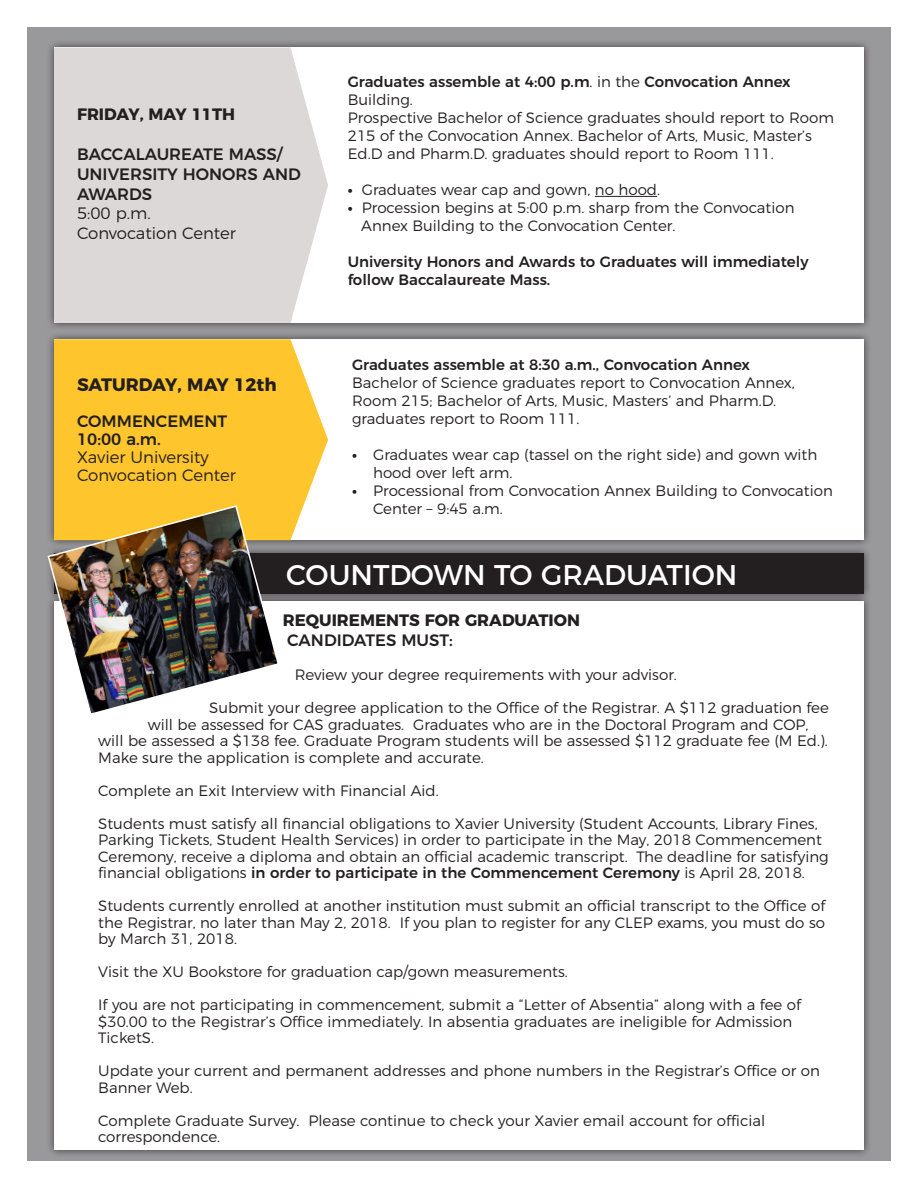
<style>
.page{position:relative;width:918px;height:1188px;background:#fff}
.page>*{position:absolute;margin:0;border:0;box-sizing:border-box;transform-origin:0 0}
.t1{font:28.5px "Montserrat";color:#fff}
.t2{font:700 18px "Montserrat";color:#231f20}
.t3{font:500 16.5px/19.8px "Montserrat";color:#231f20}
.t4{font:300 16.5px "Montserrat";color:#231f20}
.t5{font:700 16.5px "Montserrat";color:#231f20}
.t6{font:300 15px/16.5px "Montserrat";color:#231f20}
.t7{font:500 15px/18px "Montserrat";color:#231f20}
.s1{font-weight:300}
.s2{font-weight:700}
.s3{font-weight:500}
</style>
<div class="page">
<div style="left:27px;top:27px;width:864px;height:1134px;background:#99989b"></div>
<div style="left:46px;top:331px;width:826px;height:218px;background:#231f20;opacity:.75"></div>
<div style="left:54px;top:339px;width:810px;height:201px;background:#fff"></div>
<div style="left:46px;top:593px;width:826px;height:566px;background:#231f20;opacity:.75"></div>
<div style="left:54px;top:602px;width:810px;height:548px;background:#fff"></div>
<svg style="left:54px;top:339px;width:274px;height:201px;fill:#ffc52d"></svg>
<div style="left:46px;top:545px;width:826px;height:57px;background:#231f20;opacity:.75"></div>
<div style="left:54px;top:554px;width:810px;height:40px;background:#231f20"></div>
<img style="left:47px;top:504px;width:233px;height:212px">
<div style="left:46px;top:39px;width:826px;height:292px;background:#231f20;opacity:.75"></div>
<div style="left:54px;top:48px;width:810px;height:275px;background:#fff"></div>
<hr style="left:595px;top:196px;width:62px;height:1px;background:#231f20">
<div style="left:54px;top:48px;width:274px;height:275px;background:#dcd8d7"></div>
<p class="t5" style="left:77px;top:101px;width:160px">FRIDAY, MAY 11TH</p>
<p class="t3" style="left:77px;top:143px;width:225px">BACCALAUREATE MASS/<br>UNIVERSITY HONORS AND<br>AWARDS</p>
<p class="t4" style="left:77px;top:201px;width:75px">5:00 p.m.</p>
<p class="t4" style="left:77px;top:220px;width:161px">Convocation Center</p>
<p class="t2" style="left:77px;top:370px;width:201px">SATURDAY, MAY 12th</p>
<p class="t3" style="left:77px;top:410px;width:152px">COMMENCEMENT</p>
<p class="t3" style="left:77px;top:428px;width:85px">10:00 a.m.</p>
<p class="t4" style="left:77px;top:444px;width:133px">Xavier University</p>
<p class="t4" style="left:77px;top:462px;width:161px">Convocation Center</p>
<p class="t7" style="left:348px;top:71px;width:445px">Graduates assemble at 4:00 p.m<span class="s1">. in the</span> Convocation Annex<br><span class="s1">Building.</span></p>
<p class="t6" style="left:348px;top:107px;width:488px;line-height:18px">Prospective Bachelor of Science graduates should report to Room<br>215 of the Convocation Annex. Bachelor of Arts, Music, Master’s<br>Ed.D and Pharm.D. graduates should report to Room 111.</p>
<p class="t6" style="left:348px;top:180px;width:314px"><span class="s2">•</span> Graduates wear cap and gown, no hood.</p>
<p class="t6" style="left:348px;top:198px;width:448px"><span class="s2">•</span> Procession begins at 5:00 p.m. sharp from the Convocation</p>
<p class="t6" style="left:361px;top:216px;width:316px">Annex Building to the Convocation Center.</p>
<p class="t7" style="left:348px;top:251px;width:462px">University Honors and Awards to Graduates will immediately follow Baccalaureate Mass.</p>
<p class="t7" style="left:352px;top:355px;width:399px">Graduates assemble at 8:30 a.m., Convocation Annex</p>
<p class="t6" style="left:352px;top:373px;width:444px;line-height:18px">Bachelor of Science graduates report to Convocation Annex,<br>Room 215; Bachelor of Arts, Music, Masters’ and Pharm.D. graduates report to Room 111.</p>
<p class="t6" style="left:373px;top:445px;width:446px;line-height:18px;text-indent:-21px"><span class="s2">•</span> Graduates wear cap (tassel on the right side) and gown with hood over left arm.</p>
<p class="t6" style="left:373px;top:481px;width:461px;line-height:18px;text-indent:-21px"><span class="s2">•</span> Processional from Convocation Annex Building to Convocation<br>Center – 9:45 a.m.</p>
<p class="t1" style="left:286px;top:552px;width:453px">COUNTDOWN TO GRADUATION</p>
<p class="t5" style="left:283px;top:607px;width:299px">REQUIREMENTS FOR GRADUATION</p>
<p class="t3" style="left:287px;top:629px;width:167px">CANDIDATES MUST:</p>
<p class="t6" style="left:295px;top:666px;width:384px">Review your degree requirements with your advisor.</p>
<p class="t6" style="left:209px;top:699px;width:621px">Submit your degree application to the Office of the Registrar. A $112 graduation fee</p>
<p class="t6" style="left:148px;top:715px;width:662px">will be assessed for CAS graduates. Graduates who are in the Doctoral Program and COP,</p>
<p class="t6" style="left:98px;top:732px;width:731px">will be assessed a $138 fee. Graduate Program students will be assessed $112 graduate fee (M Ed.).</p>
<p class="t6" style="left:98px;top:748px;width:387px">Make sure the application is complete and accurate.</p>
<p class="t6" style="left:98px;top:781px;width:342px">Complete an Exit Interview with Financial Aid.</p>
<p class="t6" style="left:98px;top:814px;width:732px">Students must satisfy all financial obligations to Xavier University (Student Accounts, Library Fines, Parking Tickets, Student Health Services) in order to participate in the May, 2018 Commencement Ceremony, receive a diploma and obtain an official academic transcript. The deadline for satisfying financial obligations <span class="s3">in order to participate in the Commencement Ceremony</span> is April 28, 2018.</p>
<p class="t6" style="left:98px;top:897px;width:728px;text-align:justify">Students currently enrolled at another institution must submit an official transcript to the Office of the Registrar, no later than May 2, 2018. If you plan to register for any CLEP exams, you must do so by March 31, 2018.</p>
<p class="t6" style="left:98px;top:963px;width:471px">Visit the XU Bookstore for graduation cap/gown measurements.</p>
<p class="t6" style="left:98px;top:996px;width:704px">If you are not participating in commencement, submit a “Letter of Absentia” along with a fee of $30.00 to the Registrar’s Office immediately. In absentia graduates are ineligible for Admission<br>TicketS.</p>
<p class="t6" style="left:98px;top:1062px;width:723px">Update your current and permanent addresses and phone numbers in the Registrar’s Office or on<br>Banner Web.</p>
<p class="t6" style="left:98px;top:1111px;width:669px">Complete Graduate Survey. Please continue to check your Xavier email account for official correspondence.</p>
</div>
